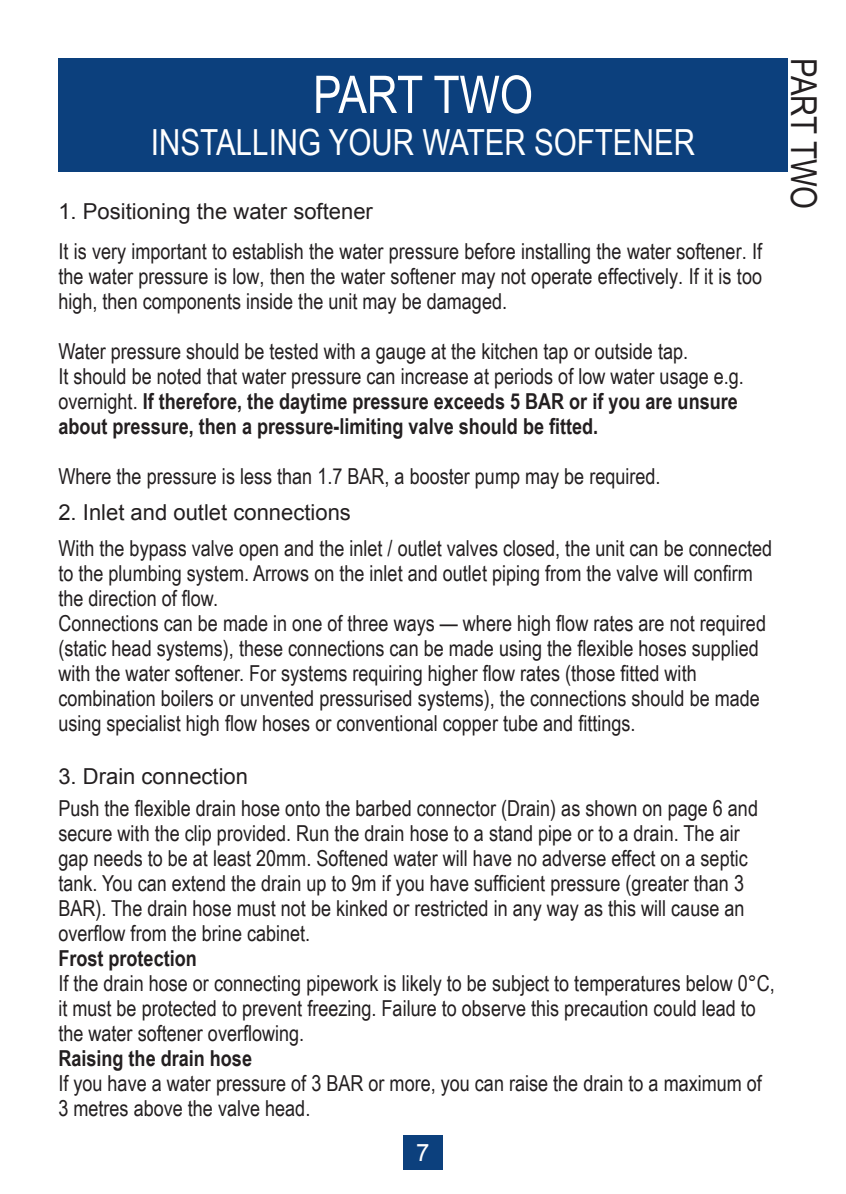
<style>
.page{position:relative;width:846px;height:1194px;background:#fff}
.page>*{position:absolute;margin:0;border:0;box-sizing:border-box;transform-origin:0 0}
.t1{font:52px "Arial Narrow";color:#fff}
.t2{font:36px "Arial Narrow";color:#fff}
.t3{font:35.8px "Arial Narrow";color:#231f20}
.t4{font:24px "Arial";color:#fff}
.t5{font:22px/25px "Arial Narrow";color:#231f20}
.t6{font:22px "Arial";color:#231f20}
.t7{font:700 22px "Arial Narrow";color:#231f20}
.s1{font-weight:700}
</style>
<div class="page">
<div style="left:403px;top:1136px;width:39px;height:34px;background:#0c407d"></div>
<div style="left:58px;top:58px;width:729px;height:114px;background:#0c407d"></div>
<h1 class="t1" style="left:313px;top:56px;width:221px">PART TWO</h1>
<h2 class="t2" style="left:151px;top:116px;width:545px">INSTALLING YOUR WATER SOFTENER</h2>
<p class="t6" style="left:58px;top:197px;width:316px">1. Positioning the water softener</p>
<p class="t5" style="left:58px;top:238px;width:705px;text-align:justify">It is very important to establish the water pressure before installing the water softener. If the water pressure is low, then the water softener may not operate effectively. If it is too high, then components inside the unit may be damaged.</p>
<p class="t5" style="left:58px;top:338px;width:686px">Water pressure should be tested with a gauge at the kitchen tap or outside tap.<br>It should be noted that water pressure can increase at periods of low water usage e.g. overnight. <span class="s1">If therefore, the daytime pressure exceeds 5 BAR or if you are unsure about pressure, then a pressure-limiting valve should be fitted.</span></p>
<p class="t5" style="left:58px;top:463px;width:603px">Where the pressure is less than 1.7 BAR, a booster pump may be required.</p>
<p class="t6" style="left:58px;top:498px;width:294px">2. Inlet and outlet connections</p>
<p class="t5" style="left:58px;top:535px;width:715px">With the bypass valve open and the inlet / outlet valves closed, the unit can be connected to the plumbing system. Arrows on the inlet and outlet piping from the valve will confirm the direction of flow.<br>Connections can be made in one of three ways — where high flow rates are not required (static head systems), these connections can be made using the flexible hoses supplied with the water softener. For systems requiring higher flow rates (those fitted with combination boilers or unvented pressurised systems), the connections should be made using specialist high flow hoses or conventional copper tube and fittings.</p>
<p class="t6" style="left:58px;top:762px;width:191px">3. Drain connection</p>
<p class="t5" style="left:58px;top:795px;width:701px">Push the flexible drain hose onto the barbed connector (Drain) as shown on page 6 and secure with the clip provided. Run the drain hose to a stand pipe or to a drain. The air gap needs to be at least 20mm. Softened water will have no adverse effect on a septic tank. You can extend the drain up to 9m if you have sufficient pressure (greater than 3<br>BAR). The drain hose must not be kinked or restricted in any way as this will cause an overflow from the brine cabinet.</p>
<p class="t7" style="left:58px;top:941px;width:140px">Frost protection</p>
<p class="t5" style="left:58px;top:970px;width:717px">If the drain hose or connecting pipework is likely to be subject to temperatures below 0°C, it must be protected to prevent freezing. Failure to observe this precaution could lead to the water softener overflowing.</p>
<p class="t7" style="left:58px;top:1041px;width:195px">Raising the drain hose</p>
<p class="t5" style="left:58px;top:1070px;width:704px">If you have a water pressure of 3 BAR or more, you can raise the drain to a maximum of<br>3 metres above the valve head.</p>
<p class="t4" style="left:416px;top:1137px;width:15px">7</p>
<h3 class="t3" style="left:829px;top:58px;width:152px;rotate:90deg">PART TWO</h3>
</div>
